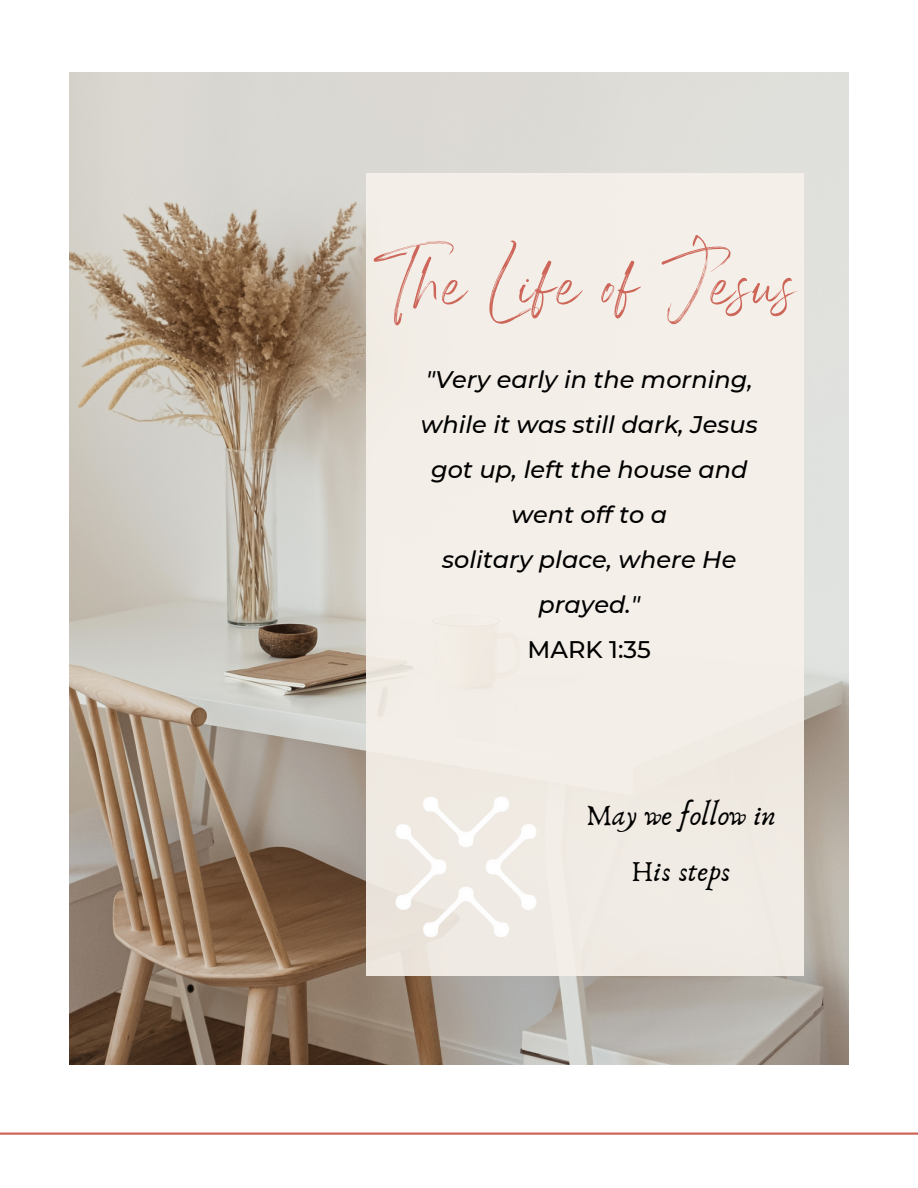
<style>
.page{position:relative;width:918px;height:1188px;background:#fff}
.page>*{position:absolute;margin:0;border:0;box-sizing:border-box;transform-origin:0 0}
.t1{font:90px "Angella White";letter-spacing:.02em;color:#cd6659}
.t2{font:30px/56.2px "Anaktoria";color:#000;text-align:center}
.t3{font:italic 500 24px/45px "Montserrat";color:#000;text-align:center}
.t4{font:500 24px "Montserrat";color:#000}
</style>
<div class="page">
<img style="left:69px;top:73px;width:780px;height:991px">
<div style="left:366px;top:173px;width:437px;height:803px;background:#f6f1ea"></div>
<hr style="left:0;top:1132px;width:918px;height:3px;background:#cd6659">
<img style="left:369px;top:797px;width:167px;height:179px">
<h1 class="t1" style="left:373px;top:228px;width:425px">The Life of Jesus</h1>
<p class="t3" style="left:421px;top:357px;width:338px">"Very early in the morning, while it was still dark, Jesus got up, left the house and went off to a<br>solitary place, where He prayed."</p>
<p class="t4" style="left:528px;top:635px;width:125px">MARK 1:35</p>
<p class="t2" style="left:587px;top:788px;width:191px">May we follow in<br>His steps</p>
</div>
